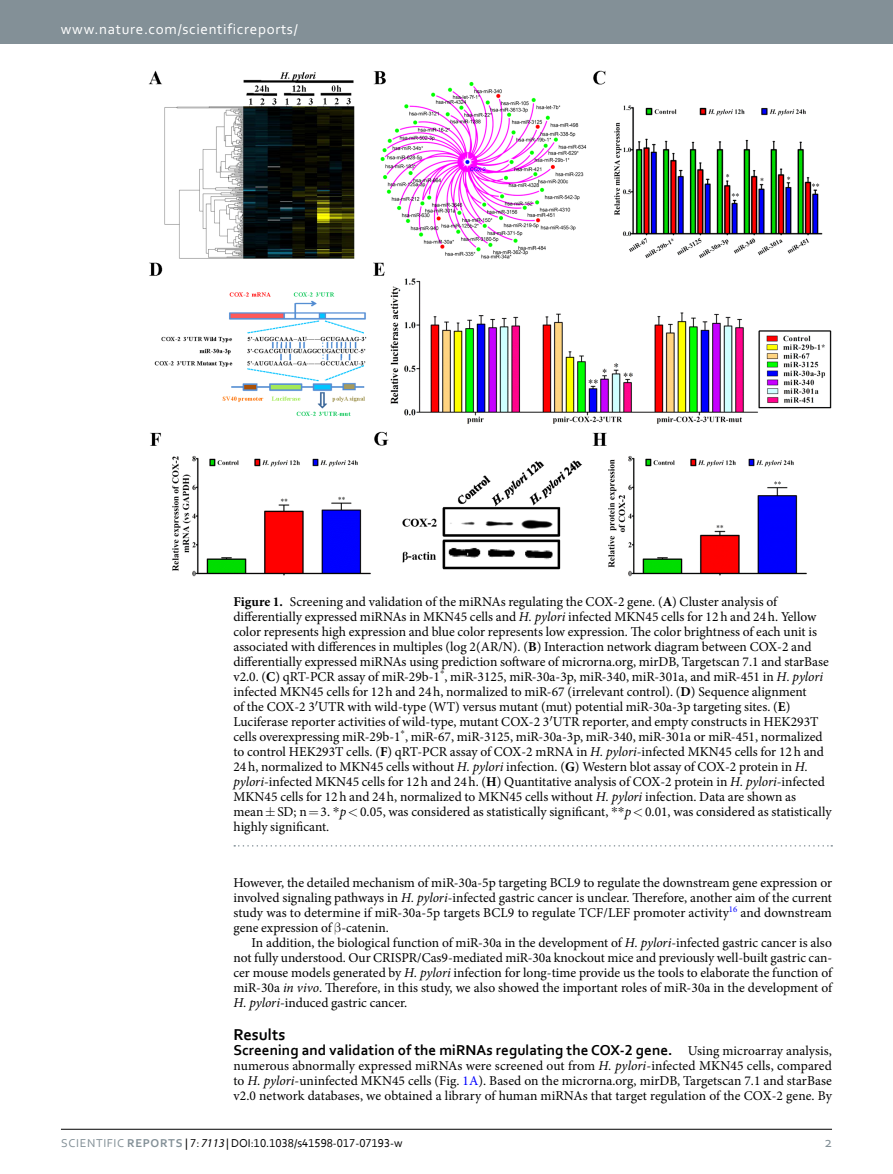
<style>
.page{position:relative;width:893px;height:1174px;background:#fff}
.page>*{position:absolute;margin:0;border:0;box-sizing:border-box;transform-origin:0 0}
.t1{font:700 16.5px "Corbel";color:#000}
.t2{font:700 15px "Corbel";letter-spacing:.005em;color:#000}
.t3{font:15px "Corbel 2";letter-spacing:.045em;color:#fff}
.t4{font:15px "Corbel 2";color:#839097}
.t5{font:13.5px/15px "Minion Pro";color:#000;text-align:justify}
.t6{font:12px "Corbel";color:#000}
.s1{font-weight:700}
.s2{font-style:italic}
.s3{font-family:"STIX General"}
.s4{font-family:"Minion Pro";font-weight:400;font-size:13.5px}
.s5{color:#00f}
.s6{font-family:"Corbel 2";color:#839097}
.s7{font-family:"Corbel Bold 2";color:#839097}
.s8{font-family:"Myriad Pro";font-style:italic}
</style>
<div class="page">
<div style="left:0;top:0;width:893px;height:43px;background:#839097"></div>
<hr style="left:61px;top:1129px;width:771px;height:1px;background:#000">
<img style="left:149px;top:70px;width:683px;height:507px">
<svg style="left:234px;top:845px;width:598px;height:1px"></svg>
<p class="t3" style="left:61px;top:19px;width:238px">www.nature.com/scientificreports/</p>
<p class="t5" style="left:233px;top:594px;width:600px;text-align:left"><span class="s1">Figure 1.</span> Screening and validation of the miRNAs regulating the COX-2 gene. (<span class="s1">A</span>) Cluster analysis of differentially expressed miRNAs in MKN45 cells and <span class="s2">H. pylori</span> infected MKN45 cells for 12h and 24h. Yellow color represents high expression and blue color represents low expression. The color brightness of each unit is associated with differences in multiples (log 2(AR/N). (<span class="s1">B</span>) Interaction network diagram between COX-2 and differentially expressed miRNAs using prediction software of microrna.org, mirDB, Targetscan 7.1 and starBase v2.0. (<span class="s1">C</span>) qRT-PCR assay of miR-29b-1<sup>*</sup>, miR-3125, miR-30a-3p, miR-340, miR-301a, and miR-451 in <span class="s2">H. pylori </span>infected MKN45 cells for 12h and 24h, normalized to miR-67 (irrelevant control). (<span class="s1">D</span>) Sequence alignment<br>of the COX-2 3 UTR with wild-type (WT) versus mutant (mut) potential miR-30a-3p targeting sites. (<span class="s1">E</span>)<br>Luciferase reporter activities of wild-type, mutant COX-2 3 UTR reporter, and empty constructs in HEK293T cells overexpressing miR-29b-1<sup>*</sup>, miR-67, miR-3125, miR-30a-3p, miR-340, miR-301a or miR-451, normalized to control HEK293T cells. (<span class="s1">F</span>) qRT-PCR assay of COX-2 mRNA in <span class="s2">H. pylori</span>-infected MKN45 cells for 12h and 24h, normalized to MKN45 cells without <span class="s2">H. pylori</span> infection. (<span class="s1">G</span>) Western blot assay of COX-2 protein in <span class="s2">H. pylori</span>-infected MKN45 cells for 12h and 24h. (<span class="s1">H</span>) Quantitative analysis of COX-2 protein in <span class="s2">H. pylori</span>-infected MKN45 cells for 12h and 24h, normalized to MKN45 cells without <span class="s2">H. pylori</span> infection. Data are shown as<br>mean SD; n 3. <span class="s3">*</span><span class="s2">p</span> 0.05, was considered as statistically significant, <span class="s3">**</span><span class="s2">p</span> 0.01, was considered as statistically highly significant.</p>
<p class="t5" style="left:233px;top:875px;width:600px">However, the detailed mechanism of miR-30a-5p targeting BCL9 to regulate the downstream gene expression or involved signaling pathways in <span class="s2">H. pylori</span>-infected gastric cancer is unclear. Therefore, another aim of the current study was to determine if miR-30a-5p targets BCL9 to regulate TCF/LEF promoter activity<sup>16</sup> and downstream gene expression of -catenin.</p>
<p class="t5" style="left:233px;top:935px;width:600px;text-indent:18px">In addition, the biological function of miR-30a in the development of <span class="s2">H. pylori</span>-infected gastric cancer is also not fully understood. Our CRISPR/Cas9-mediated miR-30a knockout mice and previously well-built gastric can&shy;cer mouse models generated by <span class="s2">H. pylori</span> infection for long-time provide us the tools to elaborate the function of miR-30a <span class="s2">in vivo</span>. Therefore, in this study, we also showed the important roles of miR-30a in the development of <span class="s2">H. pylori</span>-induced gastric cancer.</p>
<p class="t1" style="left:233px;top:1024px;width:53px">Results</p>
<p class="t2" style="left:233px;top:1040px;width:600px">Screening and validation of the miRNAs regulating the COX-2 gene. <span class="s4">Using microarray analysis,</span></p>
<p class="t5" style="left:233px;top:1058px;width:600px">numerous abnormally expressed miRNAs were screened out from <span class="s2">H. pylori</span>-infected MKN45 cells, compared to <span class="s2">H. pylori</span>-uninfected MKN45 cells (Fig. <span class="s5">1A</span>). Based on the microrna.org, mirDB, Targetscan 7.1 and starBase v2.0 network databases, we obtained a library of human miRNAs that target regulation of the COX-2 gene. By</p>
<p class="t6" style="left:61px;top:1135px;width:343px"><span class="s6">SCIenTIFIC</span> <span class="s7">REPORTS</span> | 7: <span class="s8">7113</span> | DOI:10.1038/s41598-017-07193-w</p>
<p class="t4" style="left:824px;top:1132px;width:9px">2</p>
</div>
